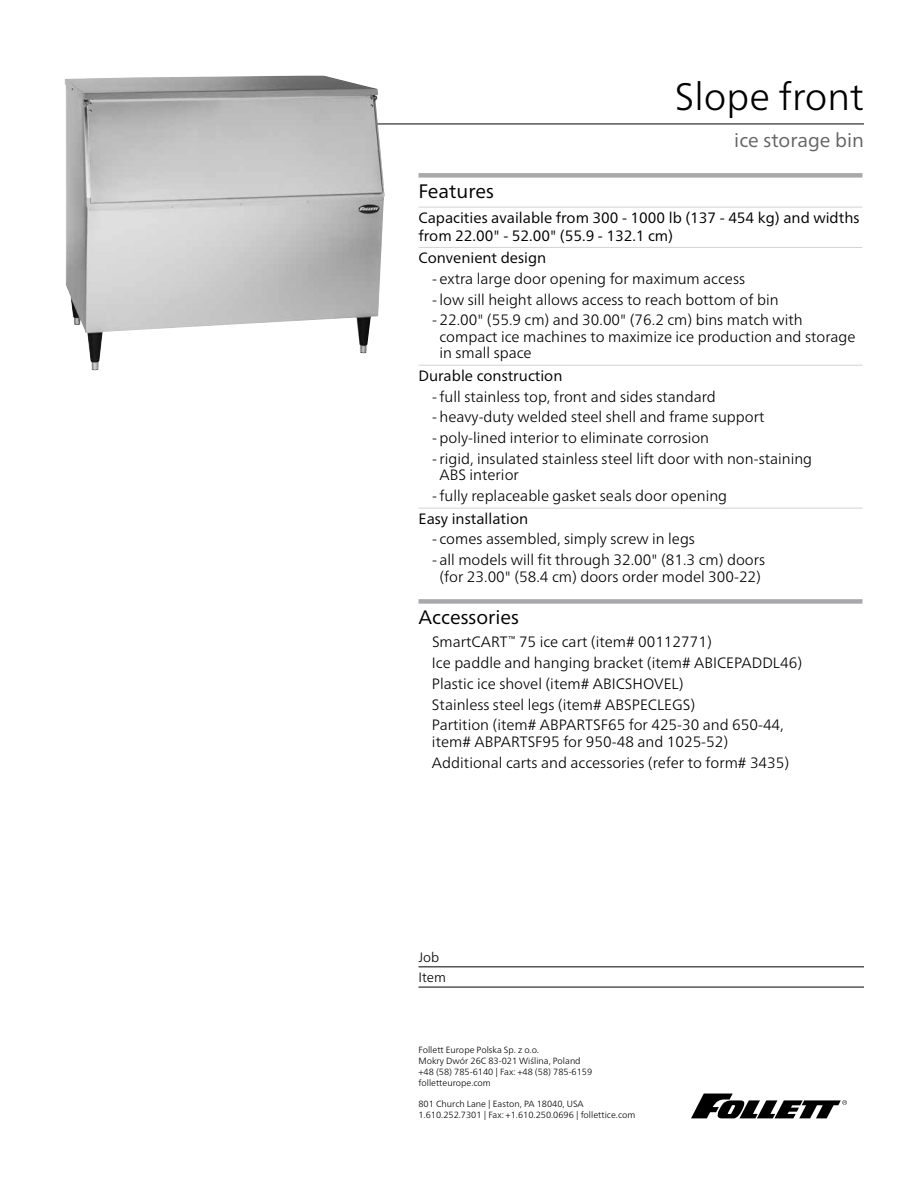
<style>
.page{position:relative;width:918px;height:1188px;background:#fff}
.page>*{position:absolute;margin:0;border:0;box-sizing:border-box;transform-origin:0 0}
.t1{font:300 38.25px "Frutiger Neue LT Pro";color:#000}
.t2{font:19.5px "Frutiger Neue LT Pro";color:#000}
.t3{font:19.5px "Frutiger Neue LT Pro";color:#636466}
.t4{font:300 15px/20.9px "Frutiger Neue LT Pro";color:#000}
.t5{font:15px/18px "Frutiger Neue LT Pro";color:#000}
.t6{font:300 13.5px/20.4px "Frutiger Neue LT Pro";color:#000}
.t7{font:300 9px/10.8px "Frutiger Neue LT Pro";color:#000}
</style>
<div class="page">
<hr style="left:81px;top:124px;width:783px;height:1px;background:#000">
<div style="left:418px;top:173px;width:444px;height:5px;background:#a7a9ac"></div>
<hr style="left:418px;top:207px;width:444px;height:1px;background:#d1d3d4">
<hr style="left:418px;top:247px;width:444px;height:1px;background:#d1d3d4">
<hr style="left:418px;top:365px;width:444px;height:1px;background:#d1d3d4">
<hr style="left:418px;top:508px;width:444px;height:1px;background:#d1d3d4">
<div style="left:418px;top:599px;width:444px;height:5px;background:#a7a9ac"></div>
<svg style="left:691px;top:1094px;width:156px;height:25px"></svg>
<img style="left:65px;top:76px;width:320px;height:294px">
<hr style="left:418px;top:987px;width:446px;height:1px;background:#000">
<hr style="left:418px;top:966px;width:446px;height:1px;background:#000">
<h1 class="t1" style="left:675px;top:74px;width:191px">Slope front</h1>
<h2 class="t3" style="left:734px;top:128px;width:131px">ice storage bin</h2>
<h2 class="t2" style="left:418px;top:179px;width:77px">Features</h2>
<p class="t5" style="left:418px;top:208px;width:443px">Capacities available from 300 - 1000 lb (137 - 454 kg) and widths from 22.00" - 52.00" (55.9 - 132.1 cm)</p>
<p class="t5" style="left:418px;top:249px;width:129px">Convenient design</p>
<p class="t4" style="left:432px;top:268px;width:315px">- extra large door opening for maximum access</p>
<p class="t4" style="left:432px;top:289px;width:348px">- low sill height allows access to reach bottom of bin</p>
<p class="t4" style="left:440px;top:312px;width:417px;line-height:16.5px;text-indent:-8px">- 22.00" (55.9 cm) and 30.00" (76.2 cm) bins match with compact ice machines to maximize ice production and storage in small space</p>
<p class="t5" style="left:418px;top:366px;width:145px">Durable construction</p>
<p class="t4" style="left:432px;top:386px;width:285px">- full stainless top, front and sides standard</p>
<p class="t4" style="left:432px;top:407px;width:334px">- heavy-duty welded steel shell and frame support</p>
<p class="t4" style="left:432px;top:427px;width:279px">- poly-lined interior to eliminate corrosion</p>
<p class="t4" style="left:440px;top:450px;width:374px;line-height:16.5px;text-indent:-8px">- rigid, insulated stainless steel lift door with non-staining<br>ABS interior</p>
<p class="t4" style="left:432px;top:486px;width:297px">- fully replaceable gasket seals door opening</p>
<p class="t5" style="left:418px;top:509px;width:111px">Easy installation</p>
<p class="t4" style="left:432px;top:529px;width:264px">- comes assembled, simply screw in legs</p>
<p class="t4" style="left:432px;top:552px;width:335px;line-height:16.5px;text-align:center">- all models will fit through 32.00" (81.3 cm) doors (for 23.00" (58.4 cm) doors order model 300-22)</p>
<h2 class="t2" style="left:418px;top:605px;width:102px">Accessories</h2>
<p class="t4" style="left:432px;top:631px;width:372px">SmartCART<sup>™</sup> 75 ice cart (item# 00112771)<br>Ice paddle and hanging bracket (item# ABICEPADDL46)<br>Plastic ice shovel (item# ABICSHOVEL)<br>Stainless steel legs (item# ABSPECLEGS)<br>Partition (item# ABPARTSF65 for 425-30 and 650-44,</p>
<p class="t4" style="left:432px;top:731px;width:359px">item# ABPARTSF95 for 950-48 and 1025-52)<br>Additional carts and accessories (refer to form# 3435)</p>
<p class="t6" style="left:418px;top:947px;width:29px">Job<br>Item</p>
<p class="t7" style="left:418px;top:1045px;width:175px">Follett Europe Polska Sp. z o.o.<br>Mokry Dwór 26C 83-021 Wiślina, Poland +48 (58) 785-6140 | Fax: +48 (58) 785-6159 folletteurope.com</p>
<p class="t7" style="left:418px;top:1099px;width:218px">801 Church Lane | Easton, PA 18040, USA<br>1.610.252.7301 | Fax: +1.610.250.0696 | follettice.com</p>
</div>
